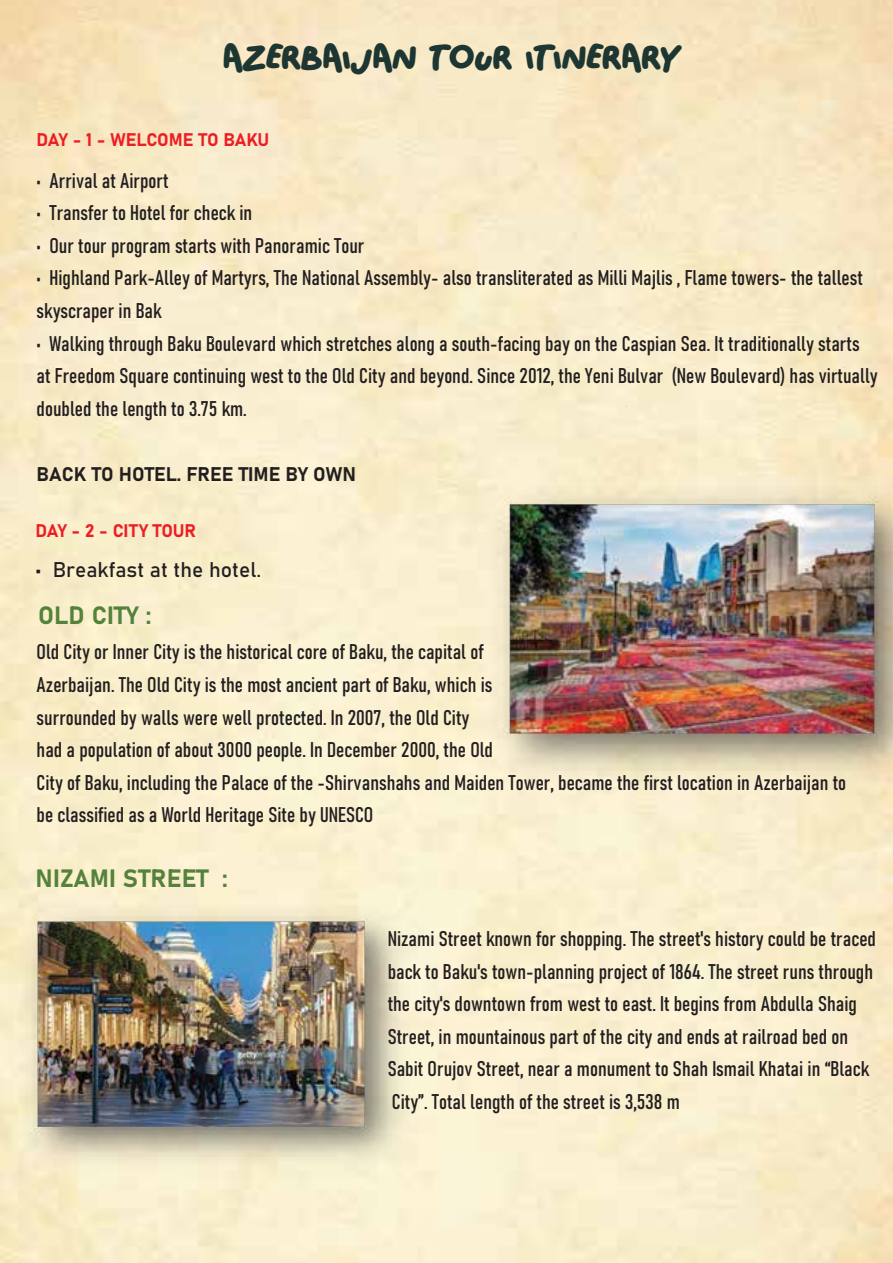
<style>
.page{position:relative;width:893px;height:1263px;background:#fff}
.page>*{position:absolute;margin:0;border:0;box-sizing:border-box;transform-origin:0 0}
.t1{font:38.7px "Bakery Home Free Trial";color:#1d3631}
.t2{font:24.75px "Bahnschrift 700 100";letter-spacing:.005em;color:#54823b}
.t3{font:21px/32.5px "Bahnschrift 400 75";color:#231f20}
.t4{font:21px "Bahnschrift 400 100";color:#231f20}
.t5{font:19.5px "Bahnschrift 700 100";color:#231f20}
.t6{font:18px "Bahnschrift 700 100";letter-spacing:-.01em;color:#ed1d24}
</style>
<div class="page">
<img style="left:478px;top:474px;width:415px;height:322px">
<img style="left:9px;top:894px;width:412px;height:288px">
<h1 class="t1" style="left:223px;top:32px;width:459px">AZERBAIJAN TOUR ITINERARY</h1>
<p class="t6" style="left:37px;top:126px;width:234px">DAY - 1 - WELCOME TO BAKU</p>
<p class="t3" style="left:37px;top:163px;width:133px">• Arrival at Airport</p>
<p class="t3" style="left:37px;top:195px;width:217px">• Transfer to Hotel for check in</p>
<p class="t3" style="left:37px;top:228px;width:329px">• Our tour program starts with Panoramic Tour</p>
<p class="t3" style="left:37px;top:260px;width:828px">• Highland Park-Alley of Martyrs, The National Assembly- also transliterated as Milli Majlis , Flame towers- the tallest skyscraper in Bak</p>
<p class="t3" style="left:37px;top:325px;width:843px">• Walking through Baku Boulevard which stretches along a south-facing bay on the Caspian Sea. It traditionally starts at Freedom Square continuing west to the Old City and beyond. Since 2012, the Yeni Bulvar (New Boulevard) has virtually doubled the length to 3.75 km.</p>
<p class="t5" style="left:37px;top:459px;width:321px">BACK TO HOTEL. FREE TIME BY OWN</p>
<p class="t6" style="left:36px;top:517px;width:162px">DAY - 2 - CITY TOUR</p>
<p class="t4" style="left:36px;top:554px;width:227px">• Breakfast at the hotel.</p>
<p class="t2" style="left:38px;top:597px;width:115px">OLD CITY :</p>
<p class="t3" style="left:37px;top:634px;width:811px">Old City or Inner City is the historical core of Baku, the capital of<br>Azerbaijan. The Old City is the most ancient part of Baku, which is<br>surrounded by walls were well protected. In 2007, the Old City<br>had a population of about 3000 people. In December 2000, the Old<br>City of Baku, including the Palace of the -Shirvanshahs and Maiden Tower, became the first location in Azerbaijan to be classified as a World Heritage Site by UNESCO</p>
<p class="t2" style="left:36px;top:859px;width:194px">NIZAMI STREET :</p>
<p class="t3" style="left:388px;top:921px;width:490px">Nizami Street known for shopping. The street's history could be traced back to Baku's town-planning project of 1864. The street runs through the city's downtown from west to east. It begins from Abdulla Shaig Street, in mountainous part of the city and ends at railroad bed on Sabit Orujov Street, near a monument to Shah Ismail Khatai in “Black City”. Total length of the street is 3,538 m</p>
</div>
